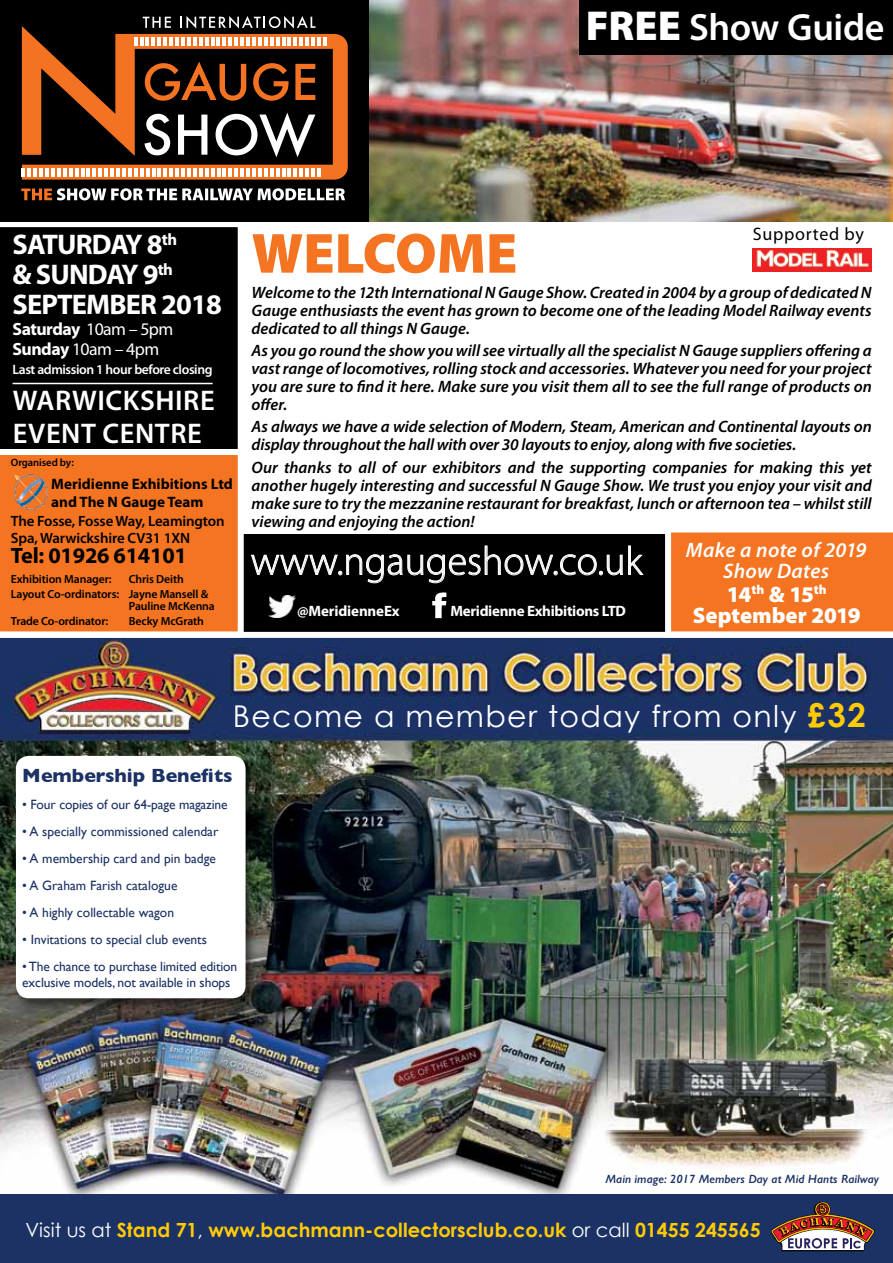
<style>
.page{position:relative;width:893px;height:1263px;background:#fff}
.page>*{position:absolute;margin:0;border:0;box-sizing:border-box;transform-origin:0 0}
.t1{font:900 57px "Myriad Pro";color:#f47422}
.t2{font:300 39.9px "Myriad Pro";color:#fff}
.t3{font:600 38.1px "Myriad Pro";letter-spacing:-.01em;color:#fff}
.t4{font:30px "Century Gothic";letter-spacing:.045em;color:#fff}
.t5{font:700 28.5px/30px "Myriad Pro";letter-spacing:-.03em;color:#fff}
.t6{font:600 28.5px/32.2px "Myriad Pro";letter-spacing:.02em;color:#fff}
.t7{font:900 22.5px/21px "Myriad Pro";color:#fff;text-align:center}
.t8{font:700 22.35px "Myriad Pro";letter-spacing:-.01em;color:#000}
.t9{font:italic 600 21px "Myriad Pro";letter-spacing:.015em;color:#fff}
.t10{font:700 19.5px "Century Gothic";color:#ffcb05}
.t11{font:700 19.5px "Gill Sans";color:#1c3264}
.t12{font:18px "Myriad Pro";letter-spacing:.04em;color:#000}
.t13{font:17.7px/19.5px "Myriad Pro";letter-spacing:-.03em;color:#fff}
.t14{font:italic 600 16.5px/18px "Myriad Pro";letter-spacing:-.005em;color:#000;text-align:justify}
.t15{font:700 15.15px/18.1px "Myriad Pro";color:#000}
.t16{font:700 15px "Myriad Pro";letter-spacing:-.02em;color:#fff}
.t17{font:600 14.85px/17.4px "Myriad Pro";letter-spacing:-.01em;color:#000}
.t18{font:600 13.65px "Myriad Pro";letter-spacing:-.03em;color:#fff}
.t19{font:13.5px/16.2px "Gill Sans";color:#1c3264}
.t20{font:italic 600 12px "Gill Sans";color:#1c3264}
.t21{font:600 11.85px/14.5px "Myriad Pro";letter-spacing:-.01em;color:#000}
.t22{font:600 10.65px "Myriad Pro";letter-spacing:-.01em;color:#000}
.s1{font-weight:900;font-size:42px}
.s2{font-weight:700}
.s3{font-weight:700;font-size:33px;color:#ffcb05}
.s4{font-weight:400;color:#fff}
</style>
<div class="page">
<img style="left:0;top:631px;width:893px;height:564px">
<div style="left:12px;top:754px;width:246px;height:258px;background:#000;opacity:.55"></div>
<div style="left:16px;top:756px;width:230px;height:242px;background:#fff;border-radius:13px"></div>
<div style="left:0;top:1195px;width:893px;height:68px;background:#1c3264"></div>
<svg style="left:771px;top:1202px;width:104px;height:49px"></svg>
<div style="left:0;top:534px;width:893px;height:97px;background:#000"></div>
<div style="left:0;top:458px;width:247px;height:182px;background:#f47422"></div>
<svg style="left:651px;top:532px;width:242px;height:108px;background:#e27129"></svg>
<svg style="left:0;top:221px;width:247px;height:237px;background:#181716"></svg>
<img style="left:11px;top:470px;width:40px;height:41px">
<svg style="left:251px;top:545px;width:393px;height:39px"></svg>
<div style="left:0;top:0;width:370px;height:221px;background:#000"></div>
<svg style="left:22px;top:34px;width:326px;height:146px;fill:#f37322"></svg>
<svg style="left:22px;top:16px;width:305px;height:141px"></svg>
<svg style="left:22px;top:168px;width:299px;height:8px;background:#fbd2b8"></svg>
<svg style="left:21px;top:188px;width:324px;height:12px"></svg>
<img style="left:370px;top:0;width:523px;height:221px">
<img style="left:753px;top:248px;width:119px;height:23px">
<div style="left:579px;top:0;width:314px;height:54px;background:#000"></div>
<hr style="left:13px;top:383px;width:200px;height:1px;background:#fff">
<svg style="left:432px;top:592px;width:15px;height:27px"></svg>
<img style="left:268px;top:596px;width:27px;height:22px">
<div style="left:0;top:632px;width:893px;height:6px;background:#fff"></div>
<h3 class="t3" style="left:586px;top:3px;width:300px"><span class="s1">FREE</span> Show Guide</h3>
<h3 class="t5" style="left:13px;top:229px;width:211px">SATURDAY 8<sup>th<br></sup>&amp; SUNDAY 9<sup>th<br></sup>SEPTEMBER 2018</h3>
<p class="t13" style="left:13px;top:319px;width:162px"><span class="s2">Saturday</span> 10am – 5pm<br><span class="s2">Sunday</span> 10am – 4pm</p>
<p class="t18" style="left:13px;top:360px;width:201px">Last admission 1 hour before closing</p>
<h3 class="t6" style="left:13px;top:384px;width:203px">Warwickshire<br>Event Centre</h3>
<p class="t22" style="left:11px;top:456px;width:64px">Organised by:</p>
<p class="t15" style="left:51px;top:474px;width:183px">Meridienne Exhibitions Ltd and The N Gauge Team</p>
<p class="t17" style="left:11px;top:511px;width:215px">The Fosse, Fosse Way, Leamington<br>Spa, Warwickshire CV31 1XN</p>
<h3 class="t8" style="left:11px;top:541px;width:178px">Tel: 01926 614101</h3>
<p class="t21" style="left:11px;top:571px;width:110px">Exhibition Manager: C</p>
<p class="t21" style="left:11px;top:571px;width:199px;text-indent:125px">hris Deith<br>Layout Co-ordinators: Jayne Mansell &amp;</p>
<p class="t21" style="left:129px;top:598px;width:88px">Pauline McKenna</p>
<p class="t21" style="left:11px;top:613px;width:99px">Trade Co-ordinator:</p>
<p class="t21" style="left:129px;top:613px;width:77px">Becky McGrath</p>
<h1 class="t1" style="left:252px;top:215px;width:267px">WELCOME</h1>
<p class="t12" style="left:753px;top:223px;width:113px">Supported by</p>
<p class="t14" style="left:252px;top:283px;width:622px">Welcome to the 12th International N Gauge Show. Created in 2004 by a group of dedicated N Gauge enthusiasts the event has grown to become one of the leading Model Railway events dedicated to all things N Gauge.</p>
<p class="t14" style="left:252px;top:341px;width:622px">As you go round the show you will see virtually all the specialist N Gauge suppliers offering a vast range of locomotives, rolling stock and accessories. Whatever you need for your project you are sure to find it here. Make sure you visit them all to see the full range of products on offer.</p>
<p class="t14" style="left:252px;top:417px;width:622px">As always we have a wide selection of Modern, Steam, American and Continental layouts on display throughout the hall with over 30 layouts to enjoy, along with five societies.</p>
<p class="t14" style="left:252px;top:458px;width:622px">Our thanks to all of our exhibitors and the supporting companies for making this yet another hugely interesting and successful N Gauge Show. We trust you enjoy your visit and make sure to try the mezzanine restaurant for breakfast, lunch or afternoon tea – whilst still viewing and enjoying the action!</p>
<h2 class="t2" style="left:251px;top:537px;width:393px">www.ngaugeshow.co.uk</h2>
<p class="t16" style="left:297px;top:601px;width:104px">@MeridienneEx</p>
<p class="t16" style="left:450px;top:601px;width:177px">Meridienne Exhibitions LTD</p>
<p class="t9" style="left:686px;top:537px;width:182px">Make a note of 2019</p>
<p class="t9" style="left:723px;top:558px;width:107px">Show Dates</p>
<h3 class="t7" style="left:693px;top:583px;width:169px">14<sup>th</sup> &amp; 15<sup>th<br></sup>September 2019</h3>
<h3 class="t4" style="left:233px;top:698px;width:635px">Become a member today from only <span class="s3">£32</span></h3>
<p class="t11" style="left:22px;top:759px;width:212px">Membership Benefits</p>
<p class="t19" style="left:22px;top:796px;width:207px">• Four copies of our 64-page magazine</p>
<p class="t19" style="left:22px;top:823px;width:198px">• A specially commissioned calendar</p>
<p class="t19" style="left:22px;top:850px;width:195px">• A membership card and pin badge</p>
<p class="t19" style="left:22px;top:877px;width:157px">• A Graham Farish catalogue</p>
<p class="t19" style="left:22px;top:904px;width:153px">• A highly collectable wagon</p>
<p class="t19" style="left:22px;top:931px;width:186px">• Invitations to special club events</p>
<p class="t19" style="left:22px;top:958px;width:216px">• The chance to purchase limited edition exclusive models, not available in shops</p>
<p class="t20" style="left:605px;top:1172px;width:275px">Main image: 2017 Members Day at Mid Hants Railway</p>
<p class="t10" style="left:26px;top:1217px;width:737px"><span class="s4">Visit us at</span> Stand 71<span class="s4">,</span> www.bachmann-collectorsclub.co.uk <span class="s4">or call</span> 01455 245565</p>
</div>
